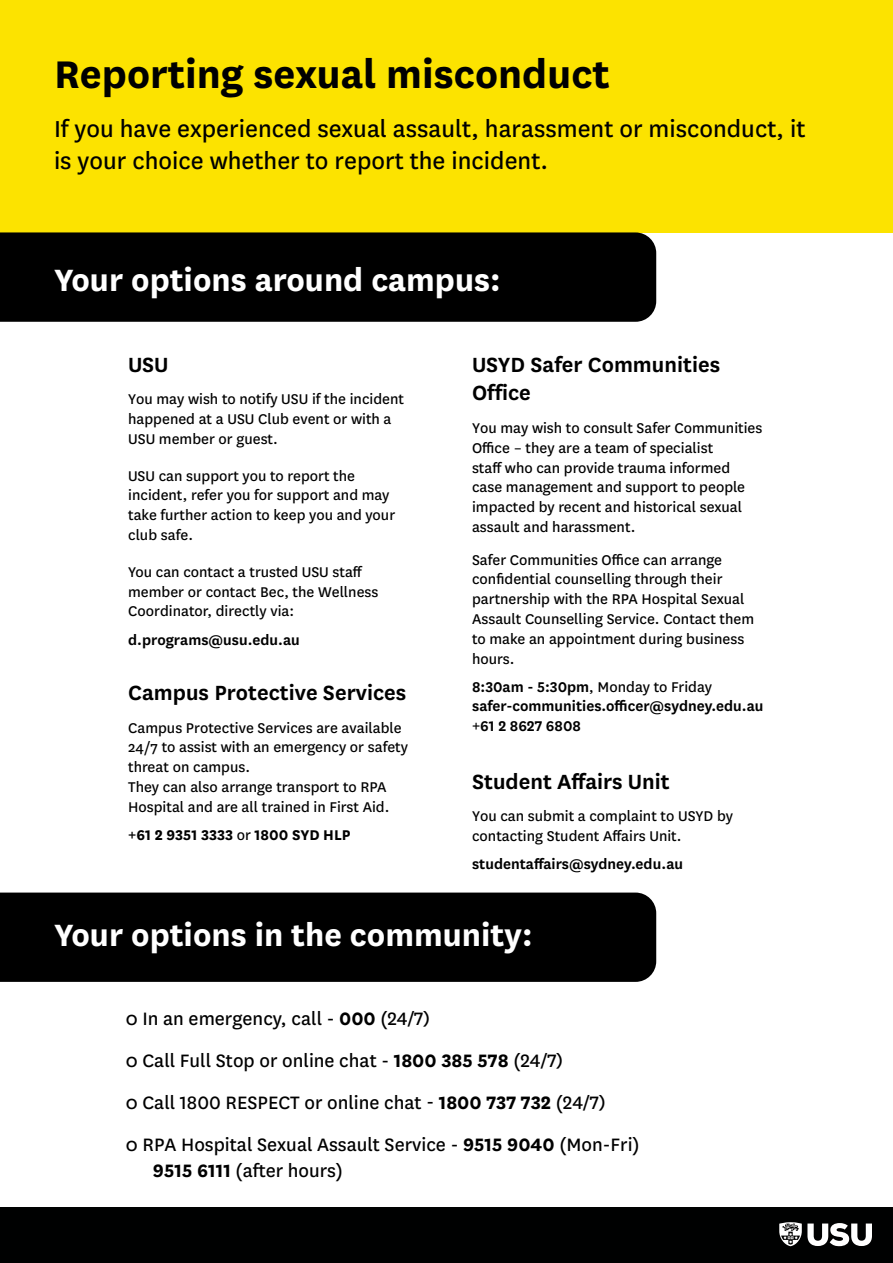
<style>
.page{position:relative;width:893px;height:1263px;background:#fff}
.page>*{position:absolute;margin:0;border:0;box-sizing:border-box;transform-origin:0 0}
.t1{font:700 45px "National";color:#000}
.t2{font:700 36px "National";color:#fff}
.t3{font:27px/32.4px "National";color:#000}
.t4{font:600 24px/28.8px "National";color:#000}
.t5{font:21px/42.2px "National";color:#000}
.t6{font:16.5px/19.8px "National";color:#000}
.t7{font:600 16.5px/19.4px "National";color:#000}
.t8{font:700 16.5px "National";color:#000}
.s1{font-weight:400}
.s2{font-weight:700}
</style>
<div class="page">
<div style="left:0;top:0;width:893px;height:232px;background:#fce300"></div>
<div style="left:0;top:1208px;width:893px;height:55px;background:#000101"></div>
<div style="left:0;top:232px;width:656px;height:90px;background:#000"></div>
<div style="left:0;top:892px;width:656px;height:90px;background:#000"></div>
<svg style="left:779px;top:1222px;width:93px;height:24px"></svg>
<h1 class="t1" style="left:54px;top:42px;width:557px">Reporting sexual misconduct</h1>
<h3 class="t3" style="left:54px;top:111px;width:753px">If you have experienced sexual assault, harassment or misconduct, it is your choice whether to report the incident.</h3>
<h2 class="t2" style="left:54px;top:254px;width:448px">Your options around campus:</h2>
<h3 class="t4" style="left:128px;top:348px;width:42px">USU</h3>
<p class="t6" style="left:128px;top:388px;width:277px">You may wish to notify USU if the incident happened at a USU Club event or with a<br>USU member or guest.</p>
<p class="t6" style="left:128px;top:465px;width:269px">USU can support you to report the incident, refer you for support and may take further action to keep you and your club safe.</p>
<p class="t6" style="left:128px;top:561px;width:252px">You can contact a trusted USU staff member or contact Bec, the Wellness<br>Coordinator, directly via:</p>
<p class="t7" style="left:128px;top:629px;width:173px">d.programs@usu.edu.au</p>
<h3 class="t4" style="left:128px;top:677px;width:280px">Campus Protective Services</h3>
<p class="t6" style="left:128px;top:717px;width:281px">Campus Protective Services are available 24/7 to assist with an emergency or safety threat on campus.<br>They can also arrange transport to RPA Hospital and are all trained in First Aid.</p>
<p class="t8" style="left:128px;top:823px;width:224px">+61 2 9351 3333 <span class="s1">or</span> 1800 SYD HLP</p>
<h3 class="t4" style="left:472px;top:348px;width:250px">USYD Safer Communities<br>Office</h3>
<p class="t6" style="left:472px;top:417px;width:292px">You may wish to consult Safer Communities Office – they are a team of specialist<br>staff who can provide trauma informed case management and support to people impacted by recent and historical sexual assault and harassment.</p>
<p class="t6" style="left:472px;top:549px;width:284px">Safer Communities Office can arrange confidential counselling through their partnership with the RPA Hospital Sexual Assault Counselling Service. Contact them to make an appointment during business hours.</p>
<p class="t7" style="left:472px;top:676px;width:293px">8:30am - 5:30pm<span class="s1">, Monday to Friday </span>safer-communities.officer@sydney.edu.au +61 2 8627 6808</p>
<h3 class="t4" style="left:472px;top:765px;width:199px">Student Affairs Unit</h3>
<p class="t6" style="left:472px;top:805px;width:262px">You can submit a complaint to USYD by contacting Student Affairs Unit.</p>
<p class="t7" style="left:472px;top:853px;width:212px">studentaffairs@sydney.edu.au</p>
<h2 class="t2" style="left:54px;top:909px;width:480px">Your options in the community:</h2>
<p class="t5" style="left:142px;top:996px;width:499px">In an emergency, call - <span class="s2">000</span> (24/7)<br>Call Full Stop or online chat - <span class="s2">1800 385 578</span> (24/7)<br>Call 1800 RESPECT or online chat - <span class="s2">1800 737 732</span> (24/7)<br>RPA Hospital Sexual Assault Service - <span class="s2">9515 9040</span> (Mon-Fri)</p>
<p class="t5" style="left:153px;top:1148px;width:192px"><span class="s2">9515 6111</span> (after hours)</p>
</div>
